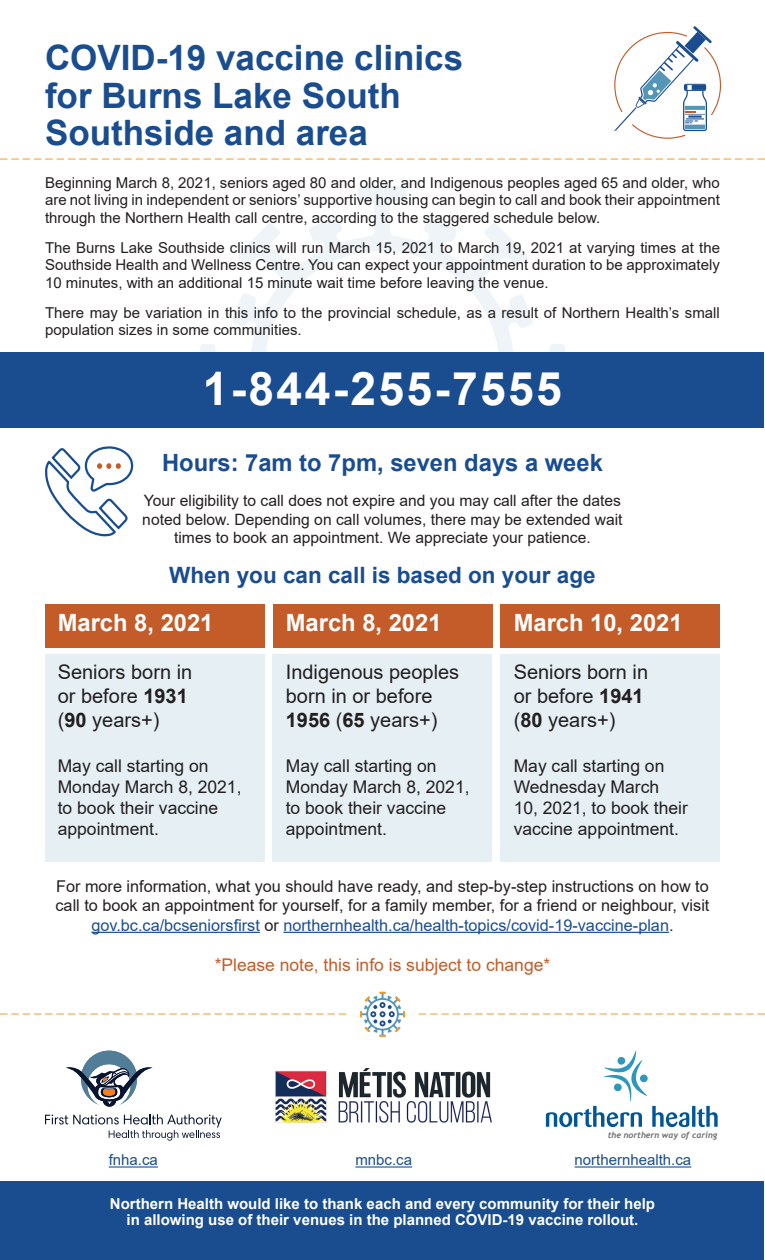
<style>
.page{position:relative;width:765px;height:1260px;background:#fff}
.page>*{position:absolute;margin:0;border:0;box-sizing:border-box;transform-origin:0 0}
.t1{font:700 46.25px "Arial";letter-spacing:.05em;color:#fff}
.t2{font:700 35px/37.5px "Arial";color:#1a4d8f}
.t3{font:700 23.75px "Arial";color:#fff}
.t4{font:700 23.75px "Arial";color:#1a4d8f}
.t5{font:700 22.5px "Arial";color:#1a4d8f}
.t6{font:20px/24px "Arial";color:#231f20}
.t7{font:17.5px/21px "Arial";color:#231f20}
.t8{font:17.5px "Arial";color:#c45c29}
.t9{font:16.25px/19.5px "Arial";color:#231f20;text-align:center}
.t10{font:15.62px/18.8px "Arial";color:#231f20;text-align:center}
.t11{font:15px/17.5px "Arial";color:#231f20;text-align:justify}
.t12{font:700 15px/16.2px "Arial";color:#fff;text-align:center}
.t13{font:15px "Arial";color:#1a4d8f}
.t14{font:italic 700 8.62px "Trebuchet";color:#6c6d70}
.s1{font-weight:700}
.s2{color:#1a4d8f}
</style>
<div class="page">
<svg style="left:199px;top:186px;width:366px;height:167px"></svg>
<div style="left:1px;top:1181px;width:763px;height:79px;background:#1a4d8f"></div>
<svg style="left:45px;top:1114px;width:177px;height:27px"></svg>
<svg style="left:66px;top:1051px;width:86px;height:56px"></svg>
<hr style="left:692px;top:1106px;width:3px;height:21px;background:#015698">
<svg style="left:697px;top:1106px;width:21px;height:21px"></svg>
<svg style="left:546px;top:1051px;width:143px;height:76px"></svg>
<img style="left:276px;top:1069px;width:216px;height:54px">
<div style="left:45px;top:654px;width:220px;height:208px;background:#e5eff4"></div>
<div style="left:500px;top:654px;width:220px;height:208px;background:#e5eff4"></div>
<div style="left:273px;top:654px;width:219px;height:208px;background:#e5eff4"></div>
<div style="left:46px;top:604px;width:219px;height:44px;background:#c45c29"></div>
<div style="left:501px;top:604px;width:219px;height:44px;background:#c45c29"></div>
<div style="left:273px;top:604px;width:219px;height:44px;background:#c45c29"></div>
<svg style="left:45px;top:446px;width:89px;height:91px"></svg>
<div style="left:1px;top:353px;width:763px;height:75px;background:#1a4d8f"></div>
<svg style="left:0;top:159px;width:765px;height:1px"></svg>
<svg style="left:614px;top:26px;width:107px;height:113px"></svg>
<hr style="left:355px;top:1166px;width:57px;height:2px;background:#1a4d8f">
<hr style="left:575px;top:1166px;width:116px;height:2px;background:#1a4d8f">
<svg style="left:0;top:1014px;width:346px;height:1px"></svg>
<svg style="left:360px;top:992px;width:45px;height:45px"></svg>
<svg style="left:419px;top:1014px;width:346px;height:1px"></svg>
<hr style="left:91px;top:932px;width:169px;height:1px;background:#1a4d8f">
<hr style="left:283px;top:932px;width:386px;height:1px;background:#1a4d8f">
<hr style="left:109px;top:1166px;width:49px;height:2px;background:#1a4d8f">
<p class="t2" style="left:45px;top:40px;width:420px">COVID-19 vaccine clinics</p>
<p class="t2" style="left:45px;top:77px;width:357px">for Burns Lake South<br>Southside and area</p>
<p class="t11" style="left:45px;top:173px;width:676px">Beginning March 8, 2021, seniors aged 80 and older, and Indigenous peoples aged 65 and older, who are not living in independent or seniors’ supportive housing can begin to call and book their appointment through the Northern Health call centre, according to the staggered schedule below.</p>
<p class="t11" style="left:45px;top:238px;width:677px">The Burns Lake Southside clinics will run March 15, 2021 to March 19, 2021 at varying times at the Southside Health and Wellness Centre. You can expect your appointment duration to be approximately 10 minutes, with an additional 15 minute wait time before leaving the venue.</p>
<p class="t11" style="left:45px;top:303px;width:676px">There may be variation in this info to the provincial schedule, as a result of Northern Health’s small population sizes in some communities.</p>
<p class="t1" style="left:203px;top:356px;width:361px">1-844-255-7555</p>
<p class="t4" style="left:162px;top:446px;width:442px">Hours: 7am to 7pm, seven days a week</p>
<p class="t10" style="left:142px;top:491px;width:482px">Your eligibility to call does not expire and you may call after the dates noted below. Depending on call volumes, there may be extended wait times to book an appointment. We appreciate your patience.</p>
<p class="t5" style="left:169px;top:559px;width:428px">When you can call is based on your age</p>
<p class="t3" style="left:58px;top:606px;width:157px">March 8, 2021</p>
<p class="t3" style="left:286px;top:606px;width:157px">March 8, 2021</p>
<p class="t3" style="left:514px;top:606px;width:170px">March 10, 2021</p>
<p class="t6" style="left:58px;top:659px;width:136px">Seniors born in or before <span class="s1">1931</span></p>
<p class="t6" style="left:58px;top:707px;width:103px">(<span class="s1">90</span> years+)</p>
<p class="t7" style="left:58px;top:755px;width:185px">May call starting on<br>Monday March 8, 2021, to book their vaccine appointment.</p>
<p class="t6" style="left:514px;top:659px;width:136px">Seniors born in or before <span class="s1">1941 </span>(<span class="s1">80</span> years+)</p>
<p class="t7" style="left:514px;top:755px;width:176px">May call starting on<br>Wednesday March<br>10, 2021, to book their vaccine appointment.</p>
<p class="t6" style="left:286px;top:659px;width:175px">Indigenous peoples born in or before<br><span class="s1">1956</span> (<span class="s1">65</span> years+)</p>
<p class="t7" style="left:286px;top:755px;width:185px">May call starting on<br>Monday March 8, 2021, to book their vaccine appointment.</p>
<p class="t9" style="left:56px;top:876px;width:655px">For more information, what you should have ready, and step-by-step instructions on how to call to book an appointment for yourself, for a family member, for a friend or neighbour, visit <span class="s2">gov.bc.ca/bcseniorsfirst</span> or <span class="s2">northernhealth.ca/health-topics/covid-19-vaccine-plan</span>.</p>
<p class="t8" style="left:215px;top:953px;width:337px">*Please note, this info is subject to change*</p>
<p class="t13" style="left:109px;top:1150px;width:51px">fnha.ca</p>
<p class="t14" style="left:608px;top:1130px;width:111px">the northern way of caring</p>
<p class="t13" style="left:355px;top:1150px;width:58px">mnbc.ca</p>
<p class="t13" style="left:575px;top:1150px;width:118px">northernhealth.ca</p>
<p class="t12" style="left:110px;top:1196px;width:547px">Northern Health would like to thank each and every community for their help in allowing use of their venues in the planned COVID-19 vaccine rollout.</p>
</div>
